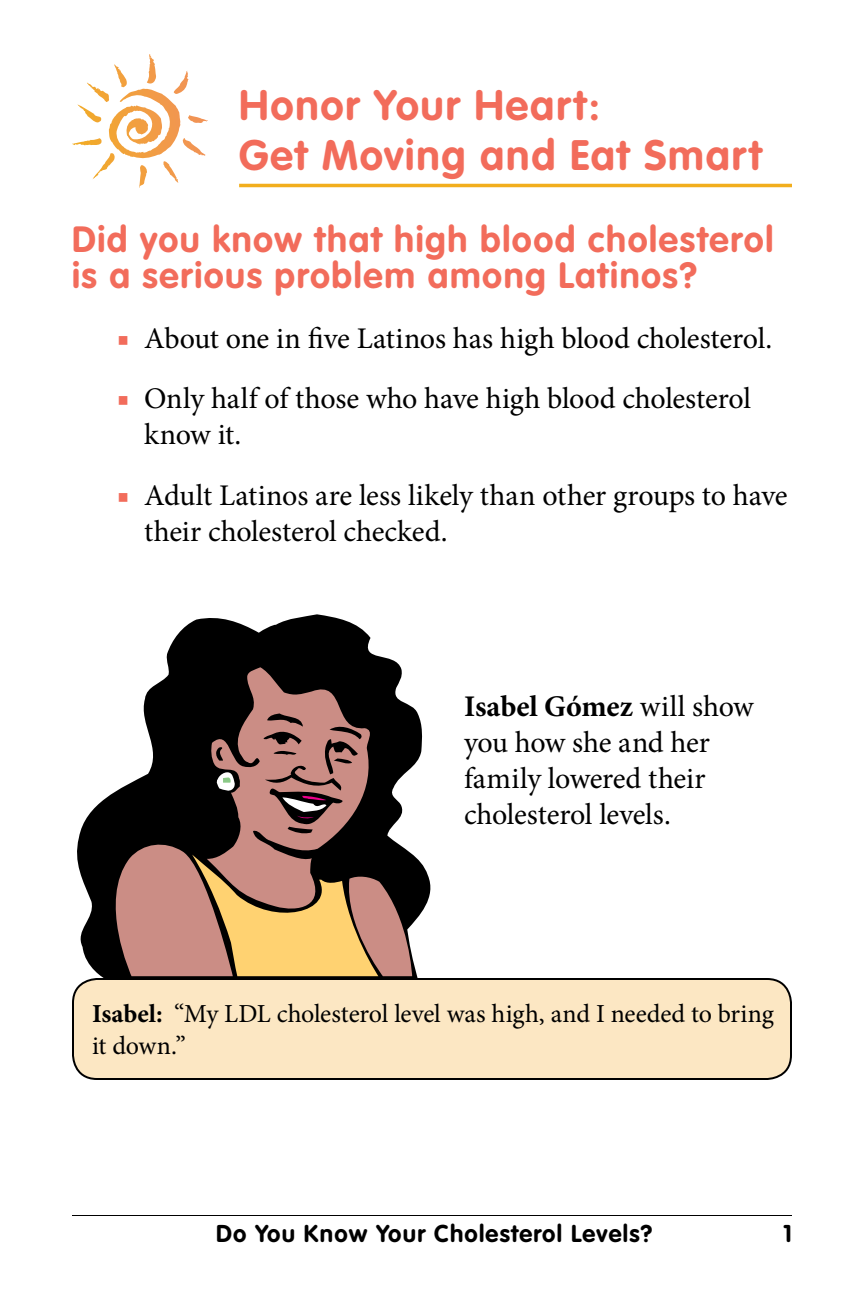
<style>
.page{position:relative;width:864px;height:1296px;background:#fff}
.page>*{position:absolute;margin:0;border:0;box-sizing:border-box;transform-origin:0 0}
.t1{font:700 42px/50px "VAG Rounded";letter-spacing:.04em;color:#f26c5b}
.t2{font:700 36px/36px "VAG Rounded";letter-spacing:.04em;color:#f26c5b}
.t3{font:30px/36px "Minion Pro";letter-spacing:-.005em;color:#000}
.t4{font:26px/32px "Minion Pro";letter-spacing:-.005em;color:#000}
.t5{font:700 24px "VAG Rounded";letter-spacing:.05em;color:#000}
.s1{font-weight:700;color:#f26c5b}
.s2{font-weight:700}
</style>
<div class="page">
<hr style="left:72px;top:1215px;width:720px;height:1px;background:#000">
<hr style="left:239px;top:184px;width:553px;height:3px;background:#f2ae1d">
<svg style="left:72px;top:54px;width:136px;height:134px"></svg>
<div style="left:73px;top:979px;width:718px;height:100px;background:#fce7c3;border-radius:24px"></div>
<div style="left:72px;top:978px;width:720px;height:102px;border:2px solid #000;border-radius:24px"></div>
<svg style="left:90px;top:707px;width:347px;height:272px"></svg>
<svg style="left:77px;top:614px;width:335px;height:362px"></svg>
<h1 class="t1" style="left:239px;top:81px;width:524px">Honor Your Heart:<br>Get Moving and Eat Smart</h1>
<p class="t2" style="left:72px;top:223px;width:703px">Did you know that high blood cholesterol is a serious problem among Latinos?</p>
<p class="t3" style="left:117px;top:321px;width:657px"><span class="s1">■</span> About one in five Latinos has high blood cholesterol.</p>
<p class="t3" style="left:144px;top:381px;width:608px;text-indent:-27px"><span class="s1">■</span> Only half of those who have high blood cholesterol know it.</p>
<p class="t3" style="left:144px;top:477px;width:645px;text-indent:-27px"><span class="s1">■</span> Adult Latinos are less likely than other groups to have their cholesterol checked.</p>
<p class="t3" style="left:464px;top:688px;width:291px"><span class="s2">Isabel Gómez</span> will show you how she and her family lowered their cholesterol levels.</p>
<p class="t4" style="left:92px;top:998px;width:684px"><span class="s2">Isabel:</span> “My LDL cholesterol level was high, and I needed to bring it down.”</p>
<p class="t5" style="left:216px;top:1220px;width:438px">Do You Know Your Cholesterol Levels?</p>
<p class="t5" style="left:783px;top:1220px;width:10px">1</p>
</div>
